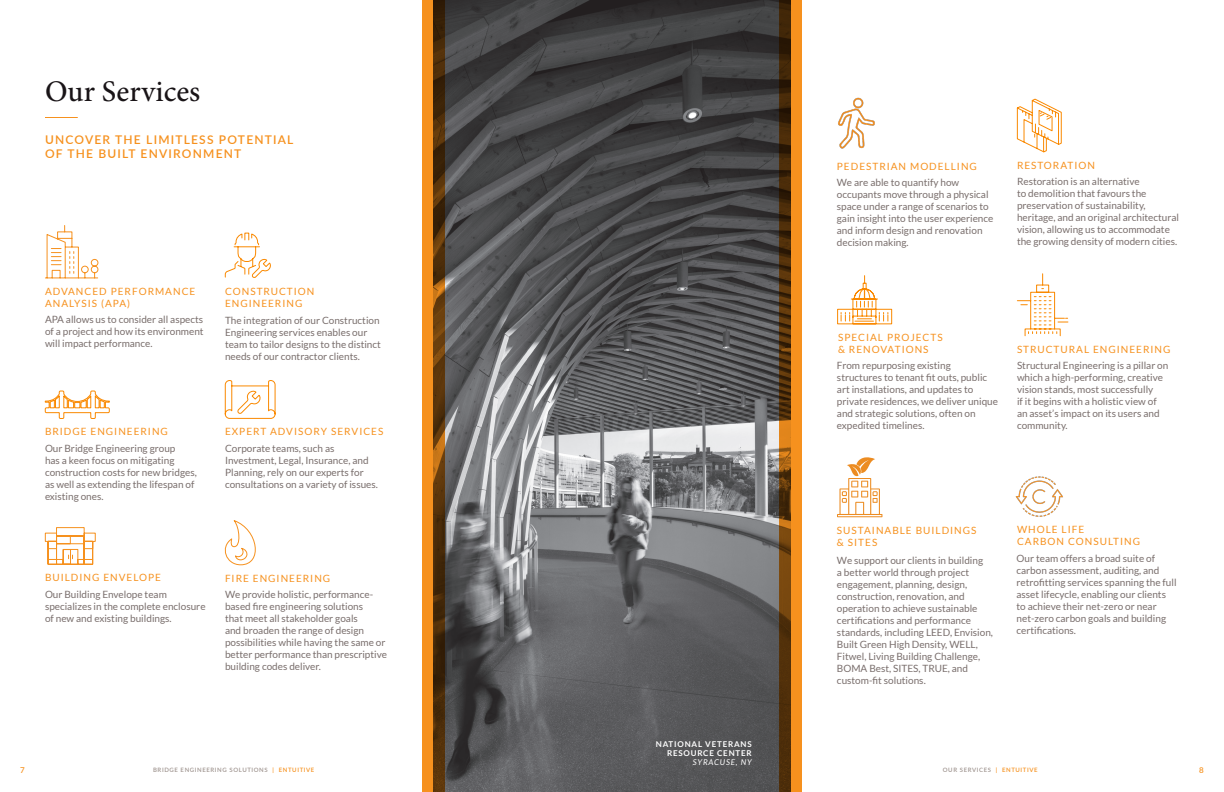
<style>
.page{position:relative;width:1224px;height:792px;background:#fff}
.page>*{position:absolute;margin:0;border:0;box-sizing:border-box;transform-origin:0 0}
.t1{font:500 30px "Minion Pro";color:#191417}
.t2{font:600 12px/14px "Lato";letter-spacing:.1em;color:#f6911e}
.t3{font:10px/12px "Lato";color:#796e6c}
.t4{font:10px/12px "Lato";letter-spacing:.1em;color:#f6911e}
.t5{font:700 8px/9px "Lato";letter-spacing:.1em;color:#fff;text-align:right}
.t6{font:italic 8px "Lato";letter-spacing:.1em;color:#fff}
.t7{font:600 8px "Lato";color:#f6911e}
.t8{font:600 6px "Lato";letter-spacing:.1em;color:#9e938e}
.s1{color:#f6911e}
</style>
<div class="page">
<hr style="left:45px;top:117px;width:33px;height:1px;background:#f6911e">
<svg style="left:45px;top:225px;width:54px;height:54px"></svg>
<svg style="left:45px;top:390px;width:65px;height:29px"></svg>
<svg style="left:45px;top:527px;width:51px;height:38px"></svg>
<svg style="left:225px;top:233px;width:46px;height:45px"></svg>
<svg style="left:225px;top:380px;width:51px;height:39px"></svg>
<svg style="left:224px;top:520px;width:32px;height:45px"></svg>
<img style="left:445px;top:0;width:334px;height:792px">
<svg style="left:422px;top:0;width:23px;height:792px;background:#a15f13"></svg>
<img style="left:838px;top:97px;width:37px;height:52px">
<svg style="left:1016px;top:98px;width:46px;height:55px"></svg>
<svg style="left:837px;top:275px;width:55px;height:50px"></svg>
<svg style="left:1017px;top:273px;width:52px;height:63px"></svg>
<svg style="left:837px;top:457px;width:46px;height:60px"></svg>
<img style="left:1015px;top:476px;width:48px;height:41px">
<svg style="left:779px;top:0;width:23px;height:792px;background:#a25f13"></svg>
<h1 class="t1" style="left:45px;top:71px;width:157px">Our Services</h1>
<p class="t2" style="left:45px;top:132px;width:250px">UNCOVER THE LIMITLESS POTENTIAL<br>OF THE BUILT ENVIRONMENT</p>
<p class="t4" style="left:45px;top:285px;width:152px">ADVANCED PERFORMANCE<br>ANALYSIS (APA)</p>
<p class="t3" style="left:45px;top:314px;width:160px;text-align:justify">APA allows us to consider all aspects of a project and how its environment will impact performance.</p>
<p class="t4" style="left:225px;top:285px;width:91px">CONSTRUCTION<br>ENGINEERING</p>
<p class="t3" style="left:225px;top:314px;width:157px">The integration of our Construction Engineering services enables our team to tailor designs to the distinct needs of our contractor clients.</p>
<p class="t4" style="left:45px;top:426px;width:124px">BRIDGE ENGINEERING</p>
<p class="t3" style="left:45px;top:442px;width:153px">Our Bridge Engineering group<br>has a keen focus on mitigating construction costs for new bridges, as well as extending the lifespan of existing ones.</p>
<p class="t4" style="left:225px;top:426px;width:160px">EXPERT ADVISORY SERVICES</p>
<p class="t3" style="left:225px;top:442px;width:154px">Corporate teams, such as<br>Investment, Legal, Insurance, and<br>Planning, rely on our experts for consultations on a variety of issues.</p>
<p class="t4" style="left:45px;top:571px;width:118px">BUILDING ENVELOPE</p>
<p class="t3" style="left:45px;top:588px;width:162px">Our Building Envelope team specializes in the complete enclosure of new and existing buildings.</p>
<p class="t4" style="left:225px;top:572px;width:107px">FIRE ENGINEERING</p>
<p class="t3" style="left:225px;top:589px;width:163px">We provide holistic, performance&shy;based fire engineering solutions<br>that meet all stakeholder goals<br>and broaden the range of design possibilities while having the same or better performance than prescriptive building codes deliver.</p>
<p class="t4" style="left:837px;top:160px;width:142px">PEDESTRIAN MODELLING</p>
<p class="t3" style="left:837px;top:176px;width:158px">We are able to quantify how occupants move through a physical space under a range of scenarios to gain insight into the user experience and inform design and renovation decision making.</p>
<p class="t4" style="left:1017px;top:159px;width:80px">RESTORATION</p>
<p class="t3" style="left:1017px;top:176px;width:163px">Restoration is an alternative<br>to demolition that favours the preservation of sustainability, heritage, and an original architectural vision, allowing us to accommodate the growing density of modern cities.</p>
<p class="t4" style="left:838px;top:331px;width:106px">SPECIAL PROJECTS &amp; RENOVATIONS</p>
<p class="t3" style="left:837px;top:360px;width:163px">From repurposing existing structures to tenant fit outs, public art installations, and updates to private residences, we deliver unique and strategic solutions, often on expedited timelines.</p>
<p class="t4" style="left:1017px;top:344px;width:155px">STRUCTURAL ENGINEERING</p>
<p class="t3" style="left:1017px;top:360px;width:153px">Structural Engineering is a pillar on which a high-performing, creative vision stands, most successfully<br>if it begins with a holistic view of an asset’s impact on its users and community.</p>
<p class="t4" style="left:837px;top:524px;width:141px">SUSTAINABLE BUILDINGS &amp; SITES</p>
<p class="t3" style="left:837px;top:554px;width:158px">We support our clients in building<br>a better world through project engagement, planning, design, construction, renovation, and operation to achieve sustainable certifications and performance standards, including LEED, Envision,<br>Built Green High Density, WELL,<br>Fitwel, Living Building Challenge,<br>BOMA Best, SITES, TRUE, and custom-fit solutions.</p>
<p class="t4" style="left:1017px;top:524px;width:125px">WHOLE LIFE<br>CARBON CONSULTING</p>
<p class="t3" style="left:1017px;top:552px;width:162px">Our team offers a broad suite of carbon assessment, auditing, and retrofitting services spanning the full asset lifecycle, enabling our clients to achieve their net-zero or near net-zero carbon goals and building certifications.</p>
<p class="t7" style="left:20px;top:764px;width:6px">7</p>
<p class="t5" style="left:656px;top:740px;width:97px">NATIONAL VETERANS<br>RESOURCE CENTER</p>
<p class="t6" style="left:693px;top:758px;width:60px">SYRACUSE, NY</p>
<p class="t8" style="left:153px;top:765px;width:163px">BRIDGE ENGINEERING SOLUTIONS <span class="s1">| ENTUITIVE</span></p>
<p class="t8" style="left:943px;top:765px;width:96px">OUR SERVICES <span class="s1">| ENTUITIVE</span></p>
<p class="t7" style="left:1199px;top:764px;width:6px">8</p>
</div>
